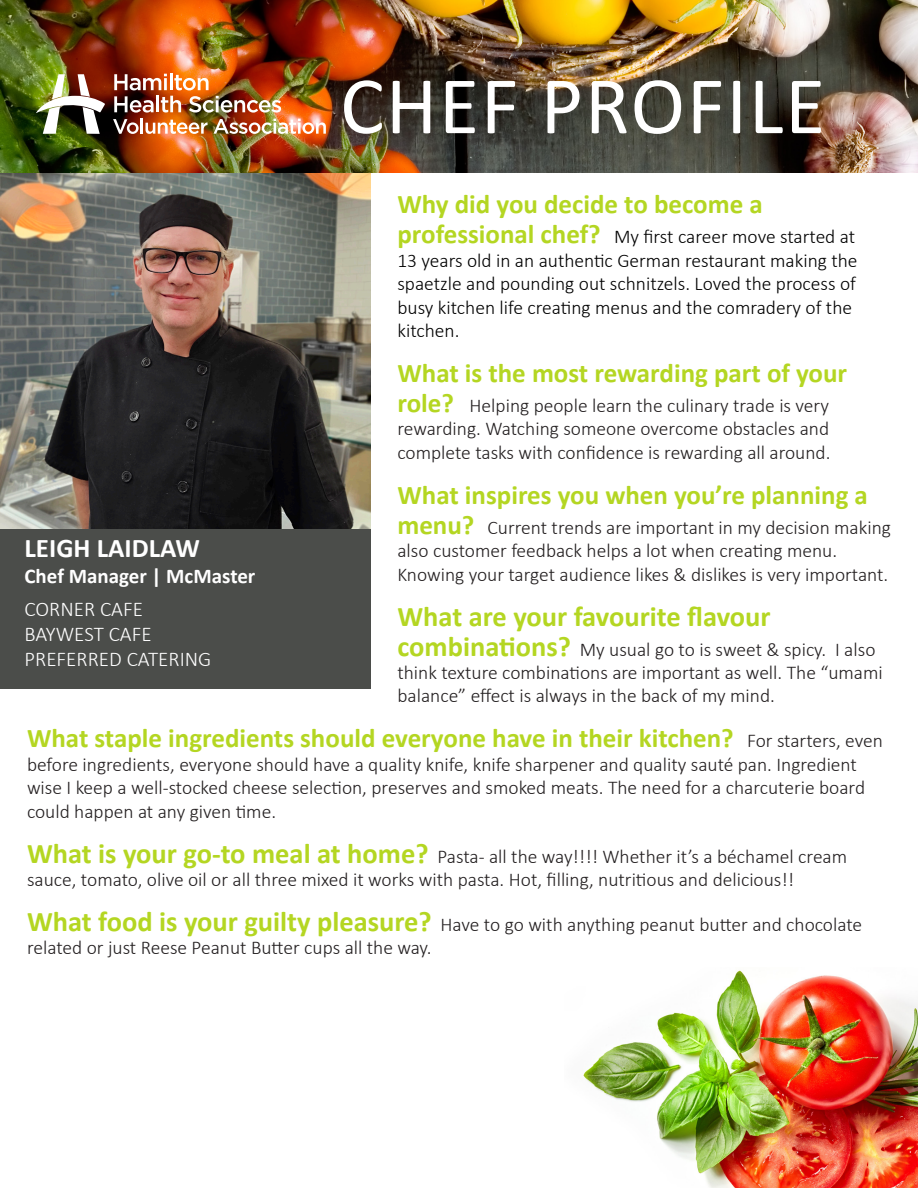
<style>
.page{position:relative;width:918px;height:1188px;background:#fff}
.page>*{position:absolute;margin:0;border:0;box-sizing:border-box;transform-origin:0 0}
.t1{font:82.5px "Calibri";letter-spacing:.02em;color:#fff}
.t2{font:700 28.5px "Calibri";color:#b4d622}
.t3{font:700 27px "Calibri";color:#b4d622}
.t4{font:700 27px "Calibri";color:#fff}
.t5{font:300 21px "Calibri";color:#fff}
.t6{font:700 21px "Calibri";color:#fff}
.t7{font:300 19.5px/23.4px "Calibri";color:#231f20}
.t8{font:300 19.5px/23.4px "Calibri";color:#000}
.s1{font-weight:700;font-size:27px;color:#b4d622}
.s2{font-weight:700;font-size:28.5px;color:#b4d622}
.s3{font-weight:300;font-size:19.5px;color:#231f20}
</style>
<div class="page">
<img style="left:583px;top:970px;width:335px;height:218px">
<div style="left:0;top:528px;width:370px;height:161px;background:#4b4d4a"></div>
<img style="left:0;top:173px;width:370px;height:356px">
<img style="left:0;top:0;width:918px;height:173px">
<svg style="left:114px;top:74px;width:53px;height:16px"></svg>
<hr style="left:170px;top:74px;width:3px;height:16px;background:#fff">
<svg style="left:174px;top:75px;width:35px;height:15px"></svg>
<img style="left:113px;top:96px;width:213px;height:38px">
<img style="left:36px;top:74px;width:69px;height:60px">
<p class="t1" style="left:340px;top:49px;width:487px">CHEF PROFILE</p>
<p class="t3" style="left:397px;top:185px;width:367px">Why did you decide to become a</p>
<p class="t8" style="left:397px;top:225px;width:462px"><span class="s1">professional chef?</span> My first career move started at 13 years old in an authentic German restaurant making the spaetzle and pounding out schnitzels. Loved the process of busy kitchen life creating menus and the comradery of the kitchen.</p>
<p class="t3" style="left:397px;top:354px;width:451px">What is the most rewarding part of your</p>
<p class="t7" style="left:397px;top:394px;width:435px;text-align:justify"><span class="s1">role?</span> Helping people learn the culinary trade is very rewarding. Watching someone overcome obstacles and complete tasks with confidence is rewarding all around.</p>
<p class="t3" style="left:397px;top:476px;width:472px">What inspires you when you’re planning a</p>
<p class="t7" style="left:397px;top:515px;width:495px"><span class="s1">menu?</span> Current trends are important in my decision making also customer feedback helps a lot when creating menu.<br>Knowing your target audience likes &amp; dislikes is very important.</p>
<p class="t2" style="left:397px;top:596px;width:375px">What are your favourite flavour</p>
<p class="t7" style="left:397px;top:637px;width:487px"><span class="s2">combinations?</span> My usual go to is sweet &amp; spicy. I also think texture combinations are important as well. The “umami balance” effect is always in the back of my mind.</p>
<p class="t3" style="left:27px;top:719px;width:857px">What staple ingredients should everyone have in their kitchen? <span class="s3">For starters, even</span></p>
<p class="t7" style="left:27px;top:752px;width:840px">before ingredients, everyone should have a quality knife, knife sharpener and quality sauté pan. Ingredient wise I keep a well-stocked cheese selection, preserves and smoked meats. The need for a charcuterie board could happen at any given time.</p>
<p class="t7" style="left:27px;top:844px;width:822px"><span class="s2">What is your go-to meal at home?</span> Pasta- all the way!!!! Whether it’s a béchamel cream sauce, tomato, olive oil or all three mixed it works with pasta. Hot, filling, nutritious and delicious!!</p>
<p class="t7" style="left:27px;top:913px;width:837px"><span class="s2">What food is your guilty pleasure?</span> Have to go with anything peanut butter and chocolate related or just Reese Peanut Butter cups all the way.</p>
<p class="t4" style="left:25px;top:529px;width:177px">LEIGH LAIDLAW</p>
<p class="t6" style="left:25px;top:561px;width:232px">Chef Manager | McMaster</p>
<p class="t5" style="left:25px;top:596px;width:120px">CORNER CAFE</p>
<p class="t5" style="left:25px;top:621px;width:129px">BAYWEST CAFE</p>
<p class="t5" style="left:25px;top:646px;width:188px">PREFERRED CATERING</p>
</div>
